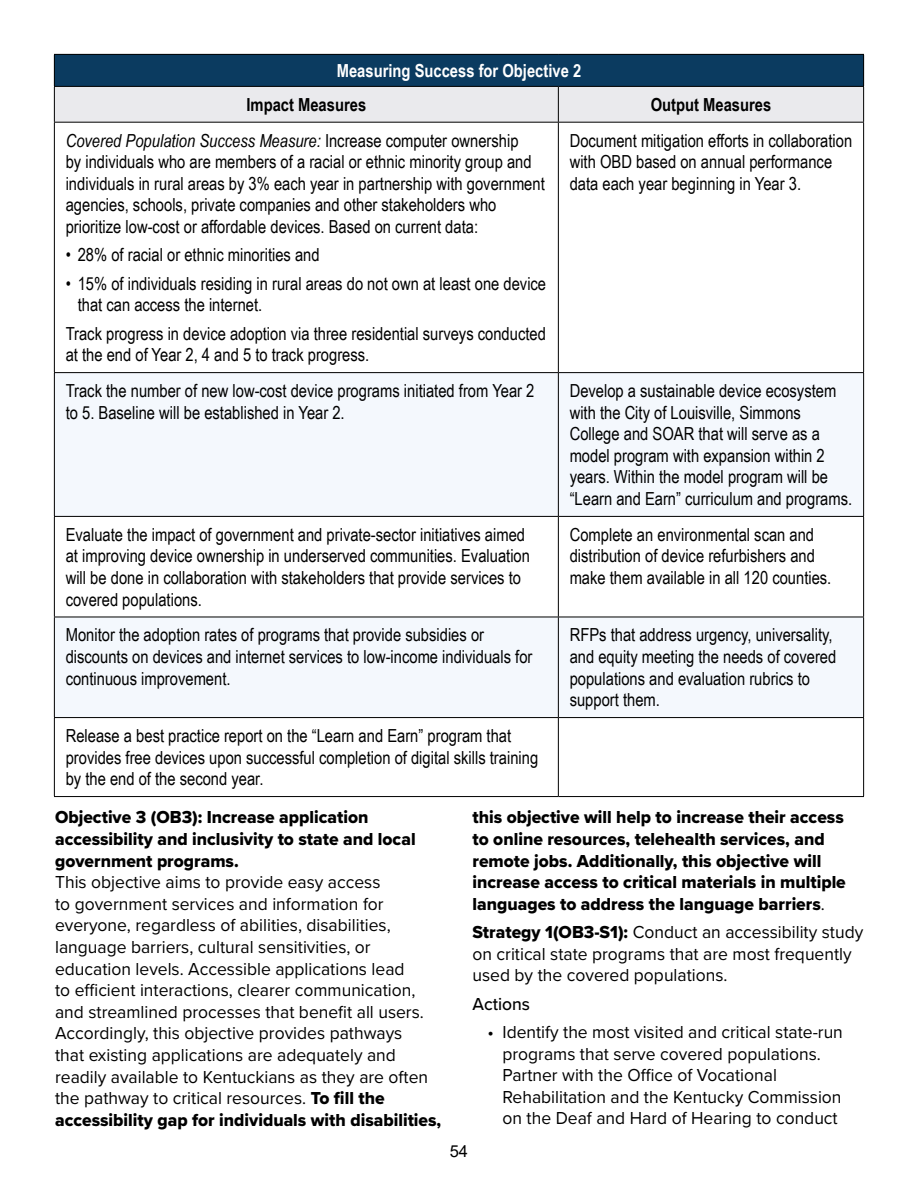
<style>
.page{position:relative;width:918px;height:1188px;background:#fff}
.page>*{position:absolute;margin:0;border:0;box-sizing:border-box;transform-origin:0 0}
.t1{font:18px/21.6px "Arial Narrow";color:#000}
.t2{font:18px/21.6px "Proxima Nova";color:#000}
.t3{font:18px/21.6px "Proxima Nova Extrabld";color:#000}
.t4{font:700 18px "Arial Narrow";color:#fff}
.t5{font:700 18px "Arial Narrow";color:#000}
.t6{font:500 18px "Proxima Nova";color:#000}
.t7{font:16.5px "Arial";color:#000}
.s1{font-style:italic}
.s2{font-family:"Proxima Nova Extrabld"}
.s3{font-family:"Proxima Nova"}
</style>
<div class="page">
<div style="left:54px;top:54px;width:810px;height:32px;background:#0b3b60"></div>
<div style="left:55px;top:87px;width:808px;height:35px;background:#eaeaed"></div>
<svg style="left:55px;top:373px;width:808px;height:344px;fill:#f4f8fd"></svg>
<hr style="left:54px;top:54px;width:504px;height:1px;background:#000">
<hr style="left:54px;top:55px;width:1px;height:31px;background:#000">
<hr style="left:558px;top:54px;width:306px;height:1px;background:#000">
<hr style="left:863px;top:55px;width:1px;height:31px;background:#000">
<hr style="left:54px;top:86px;width:504px;height:1px;background:#000">
<hr style="left:54px;top:87px;width:1px;height:35px;background:#000">
<hr style="left:558px;top:86px;width:306px;height:1px;background:#000">
<hr style="left:558px;top:87px;width:1px;height:35px;background:#000">
<hr style="left:863px;top:87px;width:1px;height:35px;background:#000">
<hr style="left:54px;top:122px;width:504px;height:1px;background:#000">
<hr style="left:54px;top:123px;width:1px;height:249px;background:#000">
<hr style="left:558px;top:122px;width:306px;height:1px;background:#000">
<hr style="left:558px;top:123px;width:1px;height:249px;background:#000">
<hr style="left:863px;top:123px;width:1px;height:249px;background:#000">
<hr style="left:54px;top:372px;width:504px;height:1px;background:#000">
<hr style="left:54px;top:373px;width:1px;height:143px;background:#000">
<hr style="left:558px;top:372px;width:306px;height:1px;background:#000">
<hr style="left:558px;top:373px;width:1px;height:143px;background:#000">
<hr style="left:863px;top:373px;width:1px;height:143px;background:#000">
<hr style="left:54px;top:516px;width:504px;height:1px;background:#000">
<hr style="left:54px;top:517px;width:1px;height:100px;background:#000">
<hr style="left:558px;top:516px;width:306px;height:1px;background:#000">
<hr style="left:558px;top:517px;width:1px;height:100px;background:#000">
<hr style="left:863px;top:517px;width:1px;height:100px;background:#000">
<hr style="left:54px;top:617px;width:504px;height:1px;background:#000">
<hr style="left:54px;top:617px;width:1px;height:100px;background:#000">
<hr style="left:558px;top:617px;width:306px;height:1px;background:#000">
<hr style="left:558px;top:617px;width:1px;height:100px;background:#000">
<hr style="left:863px;top:617px;width:1px;height:100px;background:#000">
<hr style="left:54px;top:717px;width:504px;height:1px;background:#000">
<hr style="left:54px;top:718px;width:1px;height:78px;background:#000">
<hr style="left:558px;top:717px;width:306px;height:1px;background:#000">
<hr style="left:558px;top:718px;width:1px;height:78px;background:#000">
<hr style="left:863px;top:718px;width:1px;height:78px;background:#000">
<hr style="left:54px;top:796px;width:504px;height:1px;background:#000">
<hr style="left:558px;top:796px;width:306px;height:1px;background:#000">
<p class="t4" style="left:337px;top:57px;width:246px">Measuring Success for Objective 2</p>
<p class="t5" style="left:246px;top:91px;width:121px">Impact Measures</p>
<p class="t5" style="left:651px;top:91px;width:122px">Output Measures</p>
<p class="t1" style="left:66px;top:129px;width:481px"><span class="s1">Covered Population Success Measure:</span> Increase computer ownership<br>by individuals who are members of a racial or ethnic minority group and individuals in rural areas by 3% each year in partnership with government agencies, schools, private companies and other stakeholders who prioritize low-cost or affordable devices. Based on current data:</p>
<p class="t1" style="left:66px;top:244px;width:256px">• 28% of racial or ethnic minorities and</p>
<p class="t1" style="left:78px;top:272px;width:470px;text-indent:-12px">• 15% of individuals residing in rural areas do not own at least one device that can access the internet.</p>
<p class="t1" style="left:66px;top:322px;width:482px">Track progress in device adoption via three residential surveys conducted at the end of Year 2, 4 and 5 to track progress.</p>
<p class="t1" style="left:570px;top:129px;width:284px">Document mitigation efforts in collaboration with OBD based on annual performance data each year beginning in Year 3.</p>
<p class="t1" style="left:66px;top:379px;width:470px">Track the number of new low-cost device programs initiated from Year 2 to 5. Baseline will be established in Year 2.</p>
<p class="t1" style="left:570px;top:379px;width:284px">Develop a sustainable device ecosystem with the City of Louisville, Simmons College and SOAR that will serve as a model program with expansion within 2 years. Within the model program will be “Learn and Earn” curriculum and programs.</p>
<p class="t1" style="left:66px;top:523px;width:466px">Evaluate the impact of government and private-sector initiatives aimed at improving device ownership in underserved communities. Evaluation will be done in collaboration with stakeholders that provide services to covered populations.</p>
<p class="t1" style="left:570px;top:523px;width:263px">Complete an environmental scan and distribution of device refurbishers and make them available in all 120 counties.</p>
<p class="t1" style="left:66px;top:624px;width:468px">Monitor the adoption rates of programs that provide subsidies or discounts on devices and internet services to low-income individuals for continuous improvement.</p>
<p class="t1" style="left:570px;top:624px;width:268px">RFPs that address urgency, universality, and equity meeting the needs of covered populations and evaluation rubrics to support them.</p>
<p class="t1" style="left:66px;top:724px;width:474px">Release a best practice report on the “Learn and Earn” program that provides free devices upon successful completion of digital skills training by the end of the second year.</p>
<p class="t2" style="left:55px;top:806px;width:388px"><span class="s2">Objective 3 (OB3): Increase application accessibility and inclusivity to state and local government programs.<br></span>This objective aims to provide easy access<br>to government services and information for everyone, regardless of abilities, disabilities, language barriers, cultural sensitivities, or education levels. Accessible applications lead<br>to efficient interactions, clearer communication, and streamlined processes that benefit all users.<br>Accordingly, this objective provides pathways<br>that existing applications are adequately and readily available to Kentuckians as they are often the pathway to critical resources. <span class="s2">To fill the accessibility gap for individuals with disabilities,</span></p>
<p class="t3" style="left:472px;top:806px;width:375px">this objective will help to increase their access to online resources, telehealth services, and remote jobs. Additionally, this objective will increase access to critical materials in multiple languages to address the language barriers<span class="s3">.</span></p>
<p class="t2" style="left:472px;top:921px;width:392px"><span class="s2">Strategy 1(OB3-S1):</span> Conduct an accessibility study on critical state programs that are most frequently used by the covered populations.</p>
<p class="t6" style="left:472px;top:990px;width:59px">Actions</p>
<p class="t2" style="left:502px;top:1021px;width:342px;text-indent:-15px">• Identify the most visited and critical state-run programs that serve covered populations.<br>Partner with the Office of Vocational Rehabilitation and the Kentucky Commission on the Deaf and Hard of Hearing to conduct</p>
<p class="t7" style="left:450px;top:1139px;width:20px">54</p>
</div>
